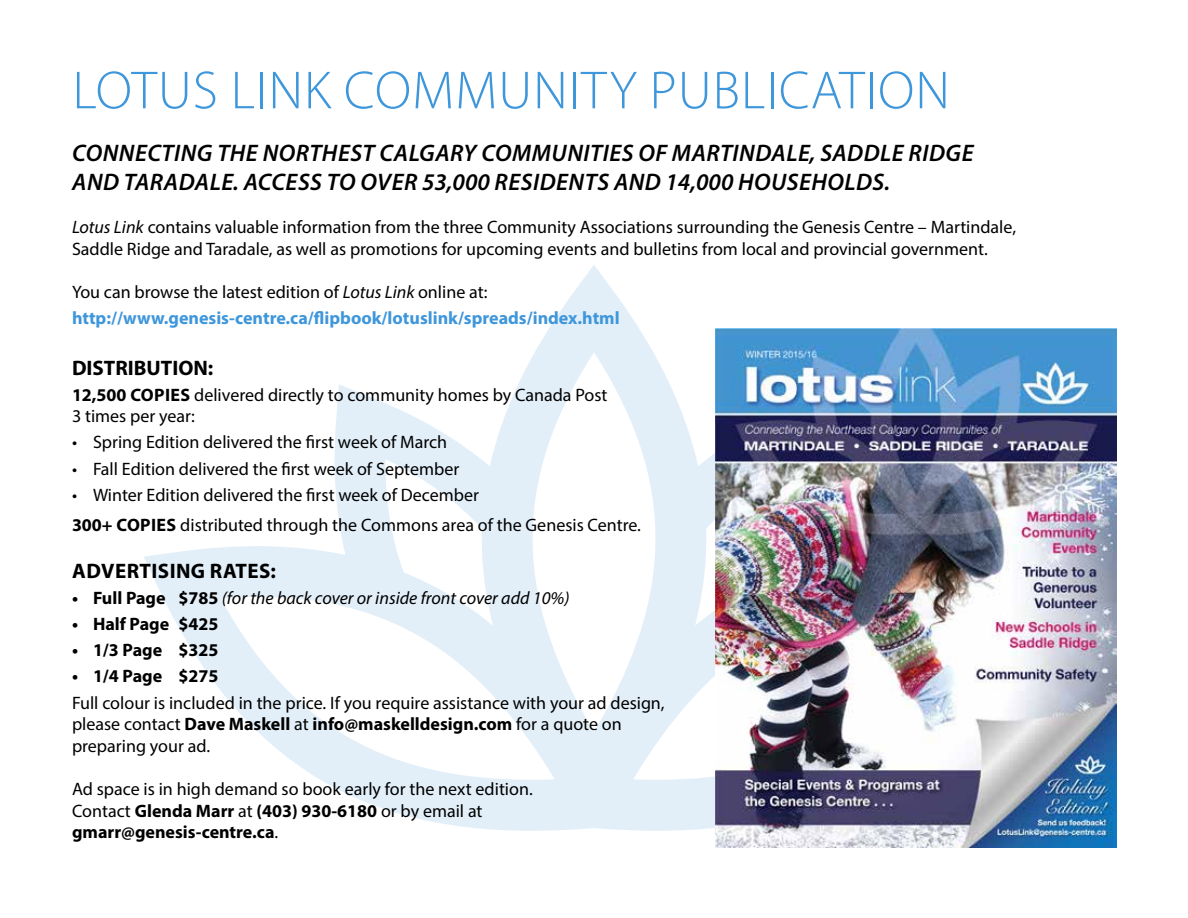
<style>
.page{position:relative;width:1188px;height:918px;background:#fff}
.page>*{position:absolute;margin:0;border:0;box-sizing:border-box;transform-origin:0 0}
.t1{font:300 54px "Myriad Pro";letter-spacing:.02em;color:#3e96db}
.t2{font:italic 600 24px/28.8px "Myriad Pro";letter-spacing:.02em;color:#000}
.t3{font:700 21px "Myriad Pro";letter-spacing:.015em;color:#000}
.t4{font:18px/21.6px "Myriad Pro";color:#000}
.t5{font:700 18px/26.1px "Myriad Pro";color:#3e96db}
.t6{font:italic 18px "Myriad Pro";color:#000}
.t7{font:700 18px "Myriad Pro";color:#000}
.s1{font-style:italic}
.s2{font-weight:400;color:#000}
.s3{font-weight:400;font-style:italic;color:#000}
.s4{font-weight:700}
.s5{font-weight:700;font-style:normal}
</style>
<div class="page">
<svg style="left:144px;top:265px;width:572px;height:570px"></svg>
<img style="left:716px;top:328px;width:401px;height:519px">
<h1 class="t1" style="left:73px;top:58px;width:879px">LOTUS LINK COMMUNITY PUBLICATION</h1>
<h2 class="t2" style="left:72px;top:138px;width:903px">CONNECTING THE NORTHEST CALGARY COMMUNITIES OF MARTINDALE, SADDLE RIDGE<br>AND TARADALE. ACCESS TO OVER 53,000 RESIDENTS AND 14,000 HOUSEHOLDS.</h2>
<p class="t4" style="left:72px;top:216px;width:946px"><span class="s1">Lotus Link</span> contains valuable information from the three Community Associations surrounding the Genesis Centre – Martindale,<br>Saddle Ridge and Taradale, as well as promotions for upcoming events and bulletins from local and provincial government.</p>
<p class="t5" style="left:72px;top:278px;width:549px"><span class="s2">You can browse the latest edition of</span> <span class="s3">Lotus Link</span> <span class="s2">online at: </span>http://www.genesis-centre.ca/flipbook/lotuslink/spreads/index.html</p>
<p class="t3" style="left:72px;top:354px;width:143px">DISTRIBUTION:</p>
<p class="t4" style="left:72px;top:384px;width:537px"><span class="s4">12,500 COPIES</span> delivered directly to community homes by Canada Post<br>3 times per year:</p>
<p class="t4" style="left:72px;top:431px;width:377px">• Spring Edition delivered the first week of March</p>
<p class="t4" style="left:72px;top:457px;width:389px">• Fall Edition delivered the first week of September</p>
<p class="t4" style="left:72px;top:479px;width:571px;line-height:30.6px">• Winter Edition delivered the first week of December<br><span class="s4">300+ COPIES</span> distributed through the Commons area of the Genesis Centre.</p>
<p class="t3" style="left:72px;top:557px;width:205px">ADVERTISING RATES:</p>
<p class="t6" style="left:72px;top:587px;width:499px"><span class="s5">• Full Page $785</span> (for the back cover or inside front cover add 10%)</p>
<p class="t7" style="left:72px;top:612px;width:148px">• Half Page $425</p>
<p class="t7" style="left:72px;top:639px;width:148px">• 1/3 Page $325</p>
<p class="t7" style="left:72px;top:665px;width:148px">• 1/4 Page $275</p>
<p class="t4" style="left:72px;top:691px;width:594px">Full colour is included in the price. If you require assistance with your ad design, please contact <span class="s4">Dave Maskell</span> at <span class="s4">info@maskelldesign.com</span> for a quote on preparing your ad.</p>
<p class="t4" style="left:72px;top:778px;width:462px">Ad space is in high demand so book early for the next edition.<br>Contact <span class="s4">Glenda Marr</span> at <span class="s4">(403) 930-6180</span> or by email at <span class="s4">gmarr@genesis-centre.ca</span>.</p>
</div>
